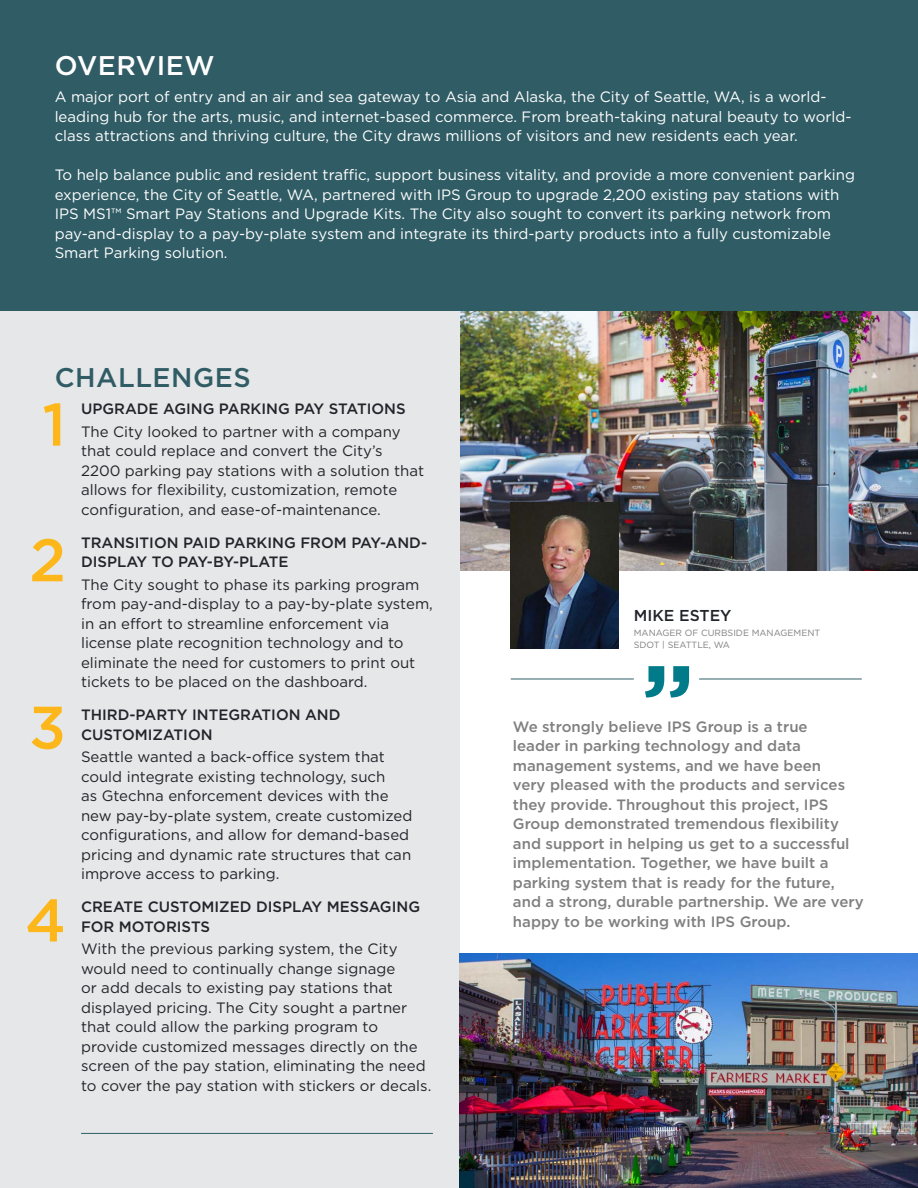
<style>
.page{position:relative;width:918px;height:1188px;background:#fff}
.page>*{position:absolute;margin:0;border:0;box-sizing:border-box;transform-origin:0 0}
.t1{font:500 60px "Gotham";color:#fdb71a}
.t2{font:500 27px "Gotham";letter-spacing:.02em;color:#305c65}
.t3{font:500 27px "Gotham";letter-spacing:.02em;color:#fff}
.t4{font:500 15.75px "Gotham";color:#22242b}
.t5{font:15px/19.5px "Gotham";color:#22242b}
.t6{font:15px/19.5px "Gotham";color:#fff}
.t7{font:500 15px/19.5px "Gotham";color:#7f7f7f}
.t8{font:500 15px/19.5px "Gotham";color:#22242b}
.t9{font:9px/12px "Gotham";color:#7f7f7f}
</style>
<div class="page">
<div style="left:0;top:0;width:918px;height:312px;background:#305c65"></div>
<img style="left:460px;top:312px;width:458px;height:258px">
<hr style="left:511px;top:679px;width:351px;height:1px;background:#305c65">
<div style="left:0;top:312px;width:460px;height:876px;background:#e6e7e8"></div>
<img style="left:511px;top:502px;width:108px;height:146px">
<div style="left:634px;top:648px;width:65px;height:66px;background:#fff;border-radius:50%"></div>
<svg style="left:645px;top:666px;width:44px;height:32px"></svg>
<hr style="left:81px;top:1133px;width:352px;height:1px;background:#305c65">
<img style="left:460px;top:954px;width:458px;height:234px">
<h2 class="t3" style="left:55px;top:48px;width:161px">OVERVIEW</h2>
<p class="t6" style="left:55px;top:87px;width:798px">A major port of entry and an air and sea gateway to Asia and Alaska, the City of Seattle, WA, is a world&shy;leading hub for the arts, music, and internet-based commerce. From breath-taking natural beauty to world&shy;class attractions and thriving culture, the City draws millions of visitors and new residents each year.</p>
<p class="t6" style="left:55px;top:165px;width:802px">To help balance public and resident traffic, support business vitality, and provide a more convenient parking experience, the City of Seattle, WA, partnered with IPS Group to upgrade 2,200 existing pay stations with IPS MS1™ Smart Pay Stations and Upgrade Kits. The City also sought to convert its parking network from pay-and-display to a pay-by-plate system and integrate its third-party products into a fully customizable Smart Parking solution.</p>
<h2 class="t2" style="left:55px;top:360px;width:197px">CHALLENGES</h2>
<p class="t8" style="left:81px;top:399px;width:326px">UPGRADE AGING PARKING PAY STATIONS</p>
<p class="t5" style="left:81px;top:421px;width:345px">The City looked to partner with a company that could replace and convert the City’s 2200 parking pay stations with a solution that allows for flexibility, customization, remote configuration, and ease-of-maintenance.</p>
<p class="t8" style="left:81px;top:532px;width:348px">TRANSITION PAID PARKING FROM PAY-AND-<br>DISPLAY TO PAY-BY-PLATE</p>
<p class="t5" style="left:81px;top:574px;width:353px">The City sought to phase its parking program from pay-and-display to a pay-by-plate system, in an effort to streamline enforcement via license plate recognition technology and to eliminate the need for customers to print out tickets to be placed on the dashboard.</p>
<p class="t8" style="left:81px;top:705px;width:261px">THIRD-PARTY INTEGRATION AND<br>CUSTOMIZATION</p>
<p class="t5" style="left:81px;top:747px;width:333px">Seattle wanted a back-office system that could integrate existing technology, such<br>as Gtechna enforcement devices with the new pay-by-plate system, create customized configurations, and allow for demand-based pricing and dynamic rate structures that can improve access to parking.</p>
<p class="t8" style="left:81px;top:897px;width:341px">CREATE CUSTOMIZED DISPLAY MESSAGING<br>FOR MOTORISTS</p>
<p class="t5" style="left:81px;top:939px;width:352px">With the previous parking system, the City would need to continually change signage<br>or add decals to existing pay stations that displayed pricing. The City sought a partner that could allow the parking program to provide customized messages directly on the screen of the pay station, eliminating the need to cover the pay station with stickers or decals.</p>
<h1 class="t1" style="left:42px;top:385px;width:25px">1</h1>
<h1 class="t1" style="left:29px;top:521px;width:38px">2</h1>
<h1 class="t1" style="left:29px;top:688px;width:39px">3</h1>
<h1 class="t1" style="left:25px;top:881px;width:42px">4</h1>
<p class="t4" style="left:634px;top:605px;width:99px">MIKE ESTEY</p>
<p class="t9" style="left:634px;top:627px;width:188px">MANAGER OF CURBSIDE MANAGEMENT<br>SDOT | SEATTLE, WA</p>
<p class="t7" style="left:513px;top:716px;width:352px">We strongly believe IPS Group is a true<br>leader in parking technology and data management systems, and we have been<br>very pleased with the products and services they provide. Throughout this project, IPS Group demonstrated tremendous flexibility and support in helping us get to a successful implementation. Together, we have built a parking system that is ready for the future, and a strong, durable partnership. We are very happy to be working with IPS Group.</p>
</div>
